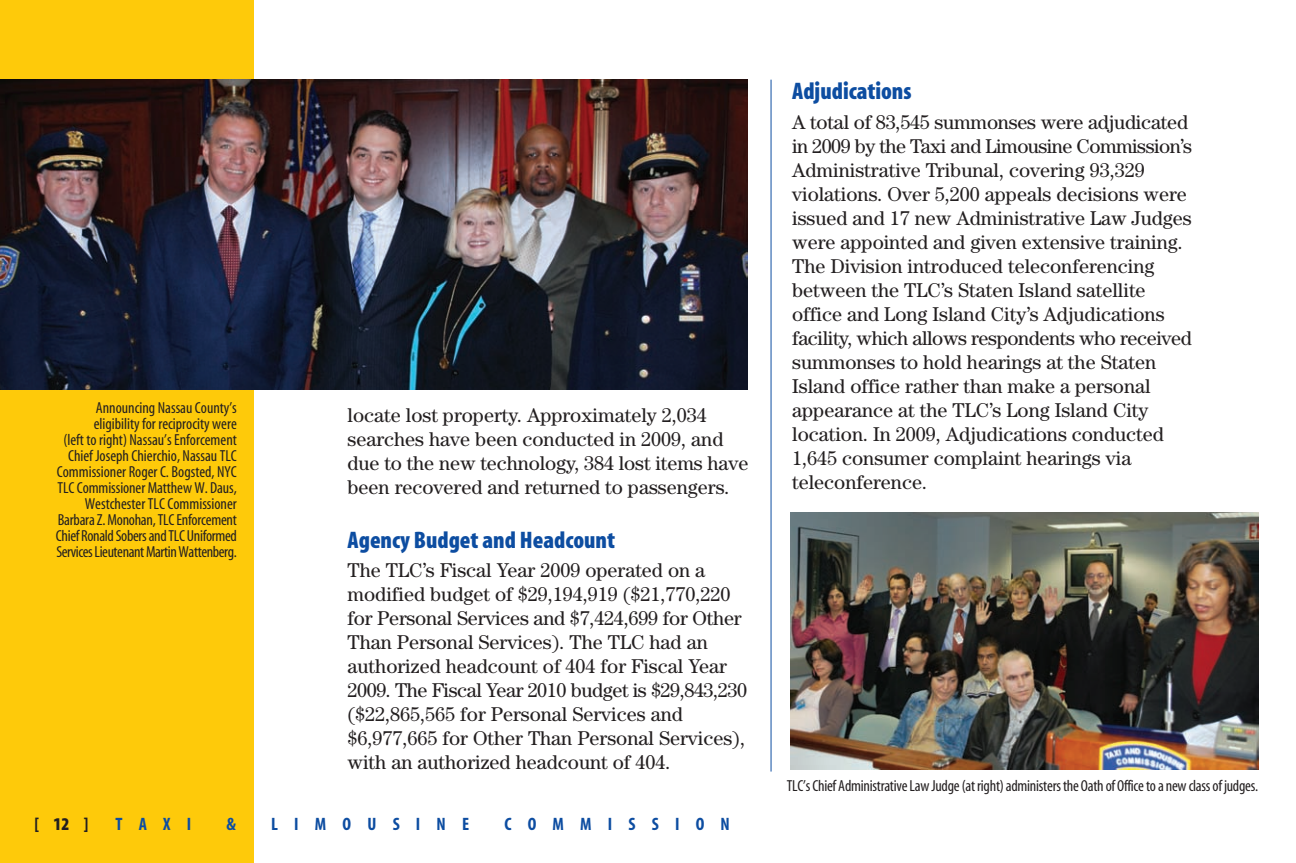
<style>
.page{position:relative;width:1296px;height:863px;background:#fff}
.page>*{position:absolute;margin:0;border:0;box-sizing:border-box;transform-origin:0 0}
.t1{font:24px "Myriad Blk Con";color:#0d4da1}
.t2{font:20px/24px "Century";color:#231f20}
.t3{font:18px "Myriad Bold Con";letter-spacing:.9em;color:#0d4da1}
.t4{font:18px "Myriad Bold Con";color:#231f20}
.t5{font:16px/16px "Myriad Reg Con";letter-spacing:-.005em;color:#231f20;text-align:right}
.s1{font-family:"Myriad Blk Con"}
</style>
<div class="page">
<img style="left:0;top:0;width:1259px;height:863px">
<p class="t5" style="left:56px;top:401px;width:182px">Announcing Nassau County’s eligibility for reciprocity were<br>(left to right) Nassau’s Enforcement Chief Joseph Chierchio, Nassau TLC Commissioner Roger C. Bogsted, NYC TLC Commissioner Matthew W. Daus, Westchester TLC Commissioner Barbara Z. Monohan, TLC Enforcement Chief Ronald Sobers and TLC Uniformed Services Lieutenant Martin Wattenberg.</p>
<p class="t2" style="left:348px;top:404px;width:402px">locate lost property. Approximately 2,034 searches have been conducted in 2009, and due to the new technology, 384 lost items have been recovered and returned to passengers.</p>
<p class="t1" style="left:348px;top:531px;width:269px">Agency Budget and Headcount</p>
<p class="t2" style="left:348px;top:560px;width:401px">The TLC’s Fiscal Year 2009 operated on a modified budget of $29,194,919 ($21,770,220 for Personal Services and $7,424,699 for Other Than Personal Services). The TLC had an authorized headcount of 404 for Fiscal Year 2009. The Fiscal Year 2010 budget is $29,843,230 ($22,865,565 for Personal Services and $6,977,665 for Other Than Personal Services), with an authorized headcount of 404.</p>
<p class="t4" style="left:34px;top:817px;width:56px">[<span class="s1">12</span>]</p>
<p class="t3" style="left:116px;top:817px;width:77px">TAXI</p>
<p class="t3" style="left:226px;top:817px;width:11px">&amp;</p>
<p class="t3" style="left:271px;top:817px;width:199px">LIMOUSINE</p>
<p class="t3" style="left:504px;top:817px;width:227px">COMMISSION</p>
<p class="t1" style="left:792px;top:82px;width:121px">Adjudications</p>
<p class="t2" style="left:792px;top:111px;width:401px">A total of 83,545 summonses were adjudicated in 2009 by the Taxi and Limousine Commission’s Administrative Tribunal, covering 93,329 violations. Over 5,200 appeals decisions were issued and 17 new Administrative Law Judges were appointed and given extensive training.<br>The Division introduced teleconferencing between the TLC’s Staten Island satellite office and Long Island City’s Adjudications facility, which allows respondents who received summonses to hold hearings at the Staten Island office rather than make a personal appearance at the TLC’s Long Island City location. In 2009, Adjudications conducted 1,645 consumer complaint hearings via teleconference.</p>
<p class="t5" style="left:787px;top:779px;width:473px">TLC’s Chief Administrative Law Judge (at right) administers the Oath of Office to a new class of judges.</p>
</div>
